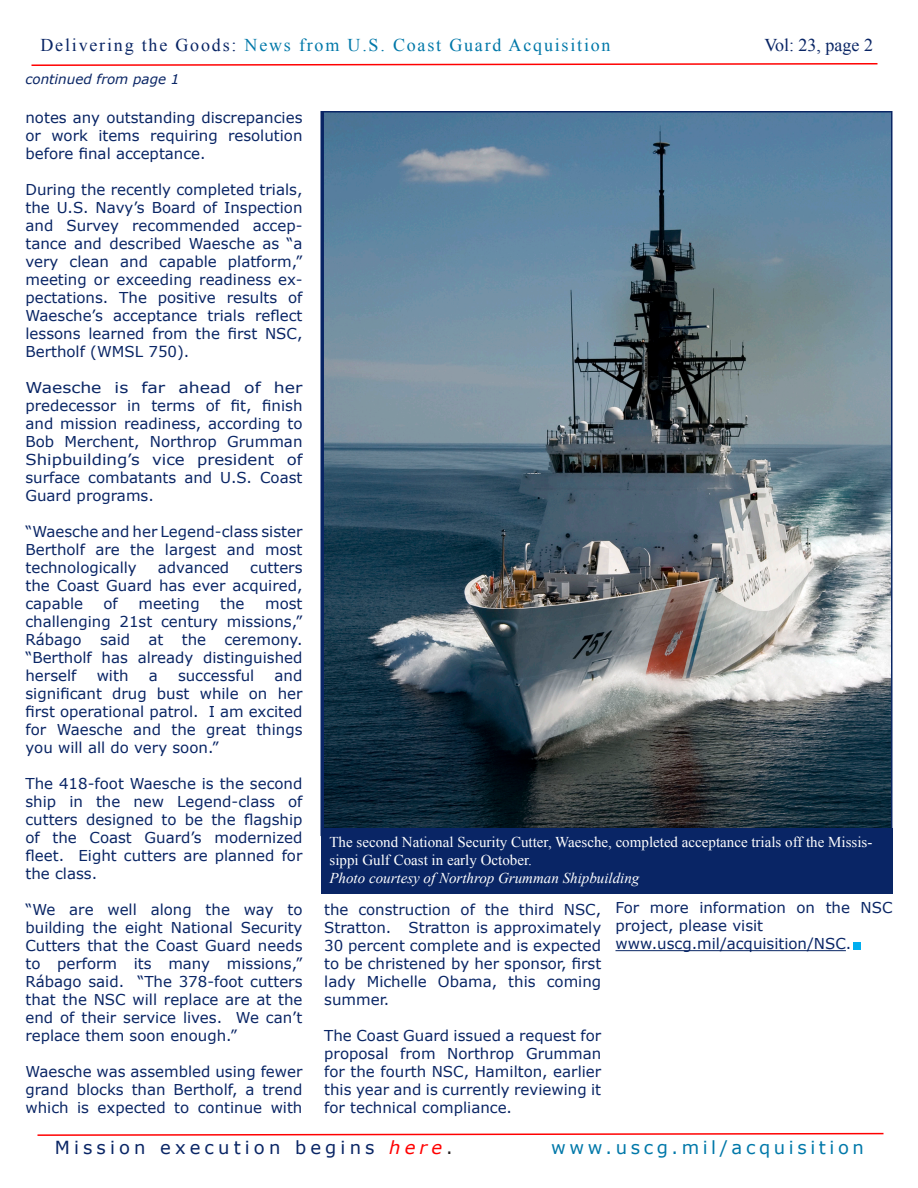
<style>
.page{position:relative;width:918px;height:1188px;background:#fff}
.page>*{position:absolute;margin:0;border:0;box-sizing:border-box;transform-origin:0 0}
.t1{font:18px "Times New Roman";letter-spacing:.1em;color:#0078a9}
.t2{font:18px "Verdana";letter-spacing:.23em;color:#092565}
.t3{font:18px "Verdana";letter-spacing:.2em;color:#0078a9}
.t4{font:18px "Times New Roman";color:#092565}
.t5{font:15px/18px "Verdana";color:#092565;text-align:justify}
.t6{font:15px/18px "Verdana";color:#092565;text-align:justify;scale:1.15 1}
.t7{font:15px/18px "Times New Roman";color:#fff}
.t8{font:italic 15px "Times New Roman";color:#fff}
.t9{font:italic 13.5px "Verdana";color:#092565}
.s1{color:#092565}
.s2{font-style:italic;color:#f00}
.s3{color:#231f20}
</style>
<div class="page">
<hr style="left:615px;top:950px;width:231px;height:1px;background:#092565">
<img style="left:325px;top:114px;width:564px;height:715px">
<svg style="left:31px;top:63px;width:847px;height:3px"></svg>
<svg style="left:37px;top:1132px;width:847px;height:4px"></svg>
<div style="left:854px;top:942px;width:7px;height:8px;background:#00aeef"></div>
<div style="left:321px;top:829px;width:571px;height:65px;background:#092565"></div>
<p class="t1" style="left:40px;top:33px;width:572px"><span class="s1">Delivering the Goods:</span> News from U.S. Coast Guard Acquisition</p>
<p class="t4" style="left:764px;top:33px;width:110px">Vol: 23, page 2</p>
<p class="t9" style="left:26px;top:70px;width:155px">continued from page 1</p>
<p class="t5" style="left:26px;top:109px;width:279px">notes any outstanding discrepancies or work items requiring resolution before final acceptance.</p>
<p class="t5" style="left:26px;top:181px;width:279px">During the recently completed trials, the U.S. Navy’s Board of Inspection and Survey recommended accep&shy;tance and described Waesche as “a very clean and capable platform,” meeting or exceeding readiness ex&shy;pectations. The positive results of Waesche’s acceptance trials reflect lessons learned from the first NSC, Bertholf (WMSL 750).</p>
<p class="t6" style="left:26px;top:379px;width:242px">Waesche is far ahead of her predecessor in terms of fit, finish and mission readiness, according to Bob Merchent, Northrop Grumman Shipbuilding’s vice president of surface combatants and U.S. Coast Guard programs.</p>
<p class="t5" style="left:26px;top:523px;width:279px">“Waesche and her Legend-class sister Bertholf are the largest and most technologically</p>
<p class="t5" style="left:158px;top:559px;width:73px">advanced</p>
<p class="t5" style="left:26px;top:559px;width:279px;text-indent:225px">cutters the Coast Guard has ever acquired, capable</p>
<p class="t5" style="left:104px;top:595px;width:16px">of</p>
<p class="t5" style="left:138px;top:595px;width:63px">meeting</p>
<p class="t5" style="left:220px;top:595px;width:26px">the</p>
<p class="t5" style="left:26px;top:595px;width:279px;text-indent:240px">most challenging 21st century missions,” Rábago said at the ceremony. “Bertholf has already distinguished herself</p>
<p class="t5" style="left:97px;top:667px;width:33px">with</p>
<p class="t5" style="left:149px;top:667px;width:11px">a</p>
<p class="t5" style="left:178px;top:667px;width:78px">successful</p>
<p class="t5" style="left:26px;top:667px;width:279px;text-indent:249px">and significant drug bust while on her first operational patrol. I am excited for Waesche and the great things you will all do very soon.”</p>
<p class="t5" style="left:26px;top:775px;width:279px">The 418-foot Waesche is the second ship in the new Legend-class of cutters designed to be the flagship of the Coast Guard’s modernized fleet. Eight cutters are planned for the class.</p>
<p class="t5" style="left:26px;top:901px;width:279px">“We are well along the way to building the eight National Security Cutters that the Coast Guard needs to perform its many missions,” Rábago said. “The 378-foot cutters that the NSC will replace are at the end of their service lives. We can’t replace them soon enough.”</p>
<p class="t5" style="left:26px;top:1063px;width:279px">Waesche was assembled using fewer grand blocks than Bertholf, a trend which is expected to continue with</p>
<p class="t7" style="left:330px;top:832px;width:544px">The second National Security Cutter, Waesche, completed acceptance trials off the Missis&shy;sippi Gulf Coast in early October.</p>
<p class="t8" style="left:330px;top:867px;width:311px">Photo courtesy of Northrop Grumman Shipbuilding</p>
<p class="t5" style="left:324px;top:900px;width:279px">the construction of the third NSC, Stratton. Stratton is approximately 30 percent complete and is expected to be christened by her sponsor, first lady Michelle Obama, this coming summer.</p>
<p class="t5" style="left:324px;top:1026px;width:279px">The Coast Guard issued a request for proposal from Northrop Grumman for the fourth NSC, Hamilton, earlier this year and is currently reviewing it for technical compliance.</p>
<p class="t5" style="left:615px;top:899px;width:279px">For more information on the NSC project, please visit</p>
<p class="t5" style="left:615px;top:935px;width:237px">www.uscg.mil/acquisition/NSC.</p>
<p class="t2" style="left:55px;top:1136px;width:400px">Mission execution begins <span class="s2">here</span><span class="s3">.</span></p>
<p class="t3" style="left:551px;top:1136px;width:314px">www.uscg.mil/acquisition</p>
</div>
